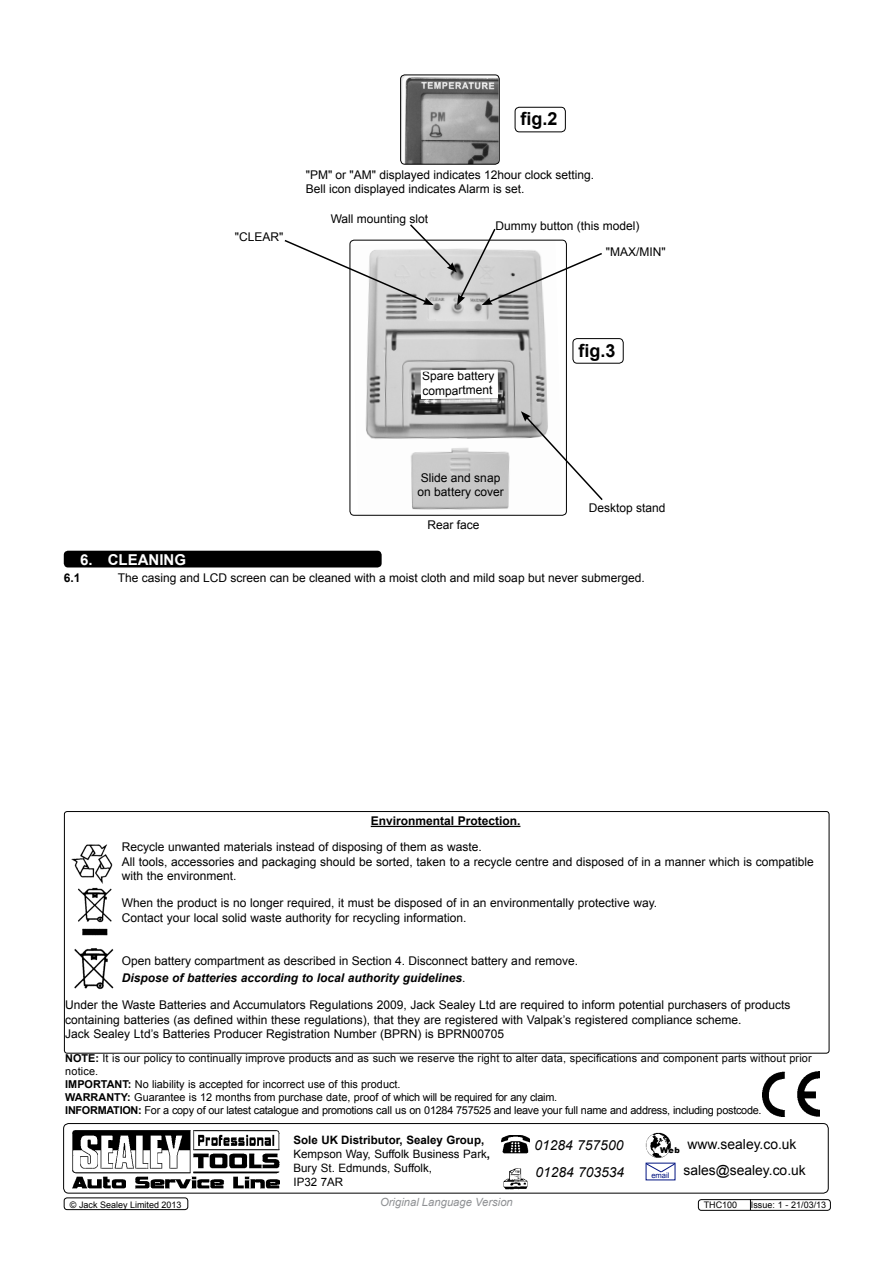
<style>
.page{position:relative;width:893px;height:1263px;background:#fff}
.page>*{position:absolute;margin:0;border:0;box-sizing:border-box;transform-origin:0 0}
.t1{font:700 18px "Arial";color:#000}
.t2{font:700 15px "Arial";color:#fff}
.t3{font:13.8px "Arial";color:#000}
.t4{font:italic 13.8px/27.2px "Arial";color:#000}
.t5{font:12px/14.4px "Arial";color:#000}
.t6{font:700 12px "Arial";color:#000}
.t7{font:11.55px/13.8px "Arial";color:#000}
.t8{font:italic 11.25px "Arial";color:#8f9194}
.t9{font:10.8px/13px "Arial";color:#000}
.t10{font:9px "Arial";color:#000}
.t11{font:900 8.1px "Arial";color:#000}
.t12{font:7.65px "Arial";color:#001381}
.s1{font-weight:700;font-style:italic}
.s2{font-weight:700}
</style>
<div class="page">
<div style="left:63px;top:1123px;width:766px;height:70px;border:1px solid #000;border-radius:5px"></div>
<img style="left:72px;top:1130px;width:207px;height:64px">
<img style="left:503px;top:1168px;width:25px;height:22px">
<img style="left:501px;top:1135px;width:29px;height:19px">
<img style="left:645px;top:1131px;width:27px;height:28px;border-radius:14px">
<svg style="left:645px;top:1163px;width:31px;height:10px"></svg>
<div style="left:698px;top:1199px;width:133px;height:12px;border:1px solid #000;border-radius:3px"></div>
<div style="left:64px;top:1197px;width:124px;height:13px;border:1px solid #000;border-radius:3px"></div>
<hr style="left:371px;top:826px;width:149px;height:1px;background:#000">
<div style="left:64px;top:811px;width:765px;height:242px;border:1px solid #000;border-radius:3px"></div>
<img style="left:71px;top:844px;width:42px;height:40px">
<img style="left:78px;top:887px;width:34px;height:49px">
<img style="left:74px;top:948px;width:40px;height:41px">
<img style="left:763px;top:1072px;width:56px;height:45px">
<div style="left:515px;top:107px;width:51px;height:25px;border:1px solid #000;border-radius:4px"></div>
<div style="left:573px;top:338px;width:51px;height:26px;border:1px solid #000;border-radius:4px"></div>
<div style="left:64px;top:551px;width:318px;height:16px;background:#000;border-radius:4px"></div>
<img style="left:351px;top:305px;width:197px;height:211px">
<svg style="left:420px;top:369px;width:79px;height:31px"></svg>
<img style="left:401px;top:75px;width:98px;height:88px">
<div style="left:400px;top:75px;width:100px;height:90px;border:1px solid #000;border-radius:4px"></div>
<svg style="left:521px;top:411px;width:82px;height:91px"></svg>
<svg style="left:284px;top:224px;width:318px;height:81px"></svg>
<h1 class="t1" style="left:521px;top:107px;width:39px">fig.2</h1>
<p class="t2" style="left:80px;top:549px;width:107px">6. CLEANING</p>
<p class="t5" style="left:235px;top:229px;width:50px">"CLEAR"</p>
<p class="t5" style="left:306px;top:168px;width:290px">"PM" or "AM" displayed indicates 12hour clock setting.<br>Bell icon displayed indicates Alarm is set.</p>
<p class="t5" style="left:331px;top:212px;width:99px">Wall mounting slot</p>
<p class="t5" style="left:495px;top:218px;width:146px">Dummy button (this model)</p>
<p class="t5" style="left:606px;top:244px;width:61px">"MAX/MIN"</p>
<p class="t5" style="left:422px;top:369px;width:74px">Spare battery compartment</p>
<p class="t5" style="left:418px;top:471px;width:88px">Slide and snap on battery cover</p>
<p class="t5" style="left:427px;top:517px;width:54px">Rear face</p>
<h1 class="t1" style="left:578px;top:338px;width:39px">fig.3</h1>
<p class="t5" style="left:589px;top:500px;width:78px">Desktop stand</p>
<p class="t6" style="left:64px;top:570px;width:18px">6.1</p>
<p class="t5" style="left:118px;top:570px;width:528px">The casing and LCD screen can be cleaned with a moist cloth and mild soap but never submerged.</p>
<p class="t6" style="left:371px;top:813px;width:151px">Environmental Protection.</p>
<p class="t5" style="left:122px;top:840px;width:694px">Recycle unwanted materials instead of disposing of them as waste.<br>All tools, accessories and packaging should be sorted, taken to a recycle centre and disposed of in a manner which is compatible with the environment.</p>
<p class="t5" style="left:122px;top:895px;width:537px;line-height:15px">When the product is no longer required, it must be disposed of in an environmentally protective way.<br>Contact your local solid waste authority for recycling information.</p>
<p class="t5" style="left:122px;top:953px;width:458px;line-height:16.4px">Open battery compartment as described in Section 4. Disconnect battery and remove.<br><span class="s1">Dispose of batteries according to local authority guidelines</span>.</p>
<p class="t5" style="left:65px;top:998px;width:727px">Under the Waste Batteries and Accumulators Regulations 2009, Jack Sealey Ltd are required to inform potential purchasers of products containing batteries (as defined within these regulations), that they are registered with Valpak’s registered compliance scheme.<br>Jack Sealey Ltd’s Batteries Producer Registration Number (BPRN) is BPRN00705</p>
<p class="t9" style="left:65px;top:1052px;width:748px"><span class="s2">NOTE:</span> It is our policy to continually improve products and as such we reserve the right to alter data, specifications and component parts without prior notice.<br><span class="s2">IMPORTANT:</span> No liability is accepted for incorrect use of this product.<br><span class="s2">WARRANTY:</span> Guarantee is 12 months from purchase date, proof of which will be required for any claim.<br><span class="s2">INFORMATION:</span> For a copy of our latest catalogue and promotions call us on 01284 757525 and leave your full name and address, including postcode.</p>
<p class="t7" style="left:294px;top:1133px;width:198px"><span class="s2">Sole UK Distributor, Sealey Group,<br></span>Kempson Way, Suffolk Business Park<span class="s2">,<br></span>Bury St. Edmunds, Suffolk,<br>IP32 7AR</p>
<p class="t4" style="left:534px;top:1132px;width:91px">01284 757500<br>01284 703534</p>
<p class="t3" style="left:688px;top:1135px;width:110px">www.sealey.co.uk</p>
<p class="t11" style="left:660px;top:1145px;width:21px">Web</p>
<p class="t12" style="left:651px;top:1170px;width:20px">email</p>
<p class="t3" style="left:683px;top:1160px;width:124px">sales@sealey.co.uk</p>
<p class="t10" style="left:70px;top:1199px;width:113px">© Jack Sealey Limited 2013</p>
<p class="t8" style="left:380px;top:1194px;width:134px">Original Language Version</p>
<p class="t10" style="left:704px;top:1199px;width:35px">THC100</p>
<p class="t10" style="left:751px;top:1199px;width:77px">Issue: 1 - 21/03/13</p>
</div>
